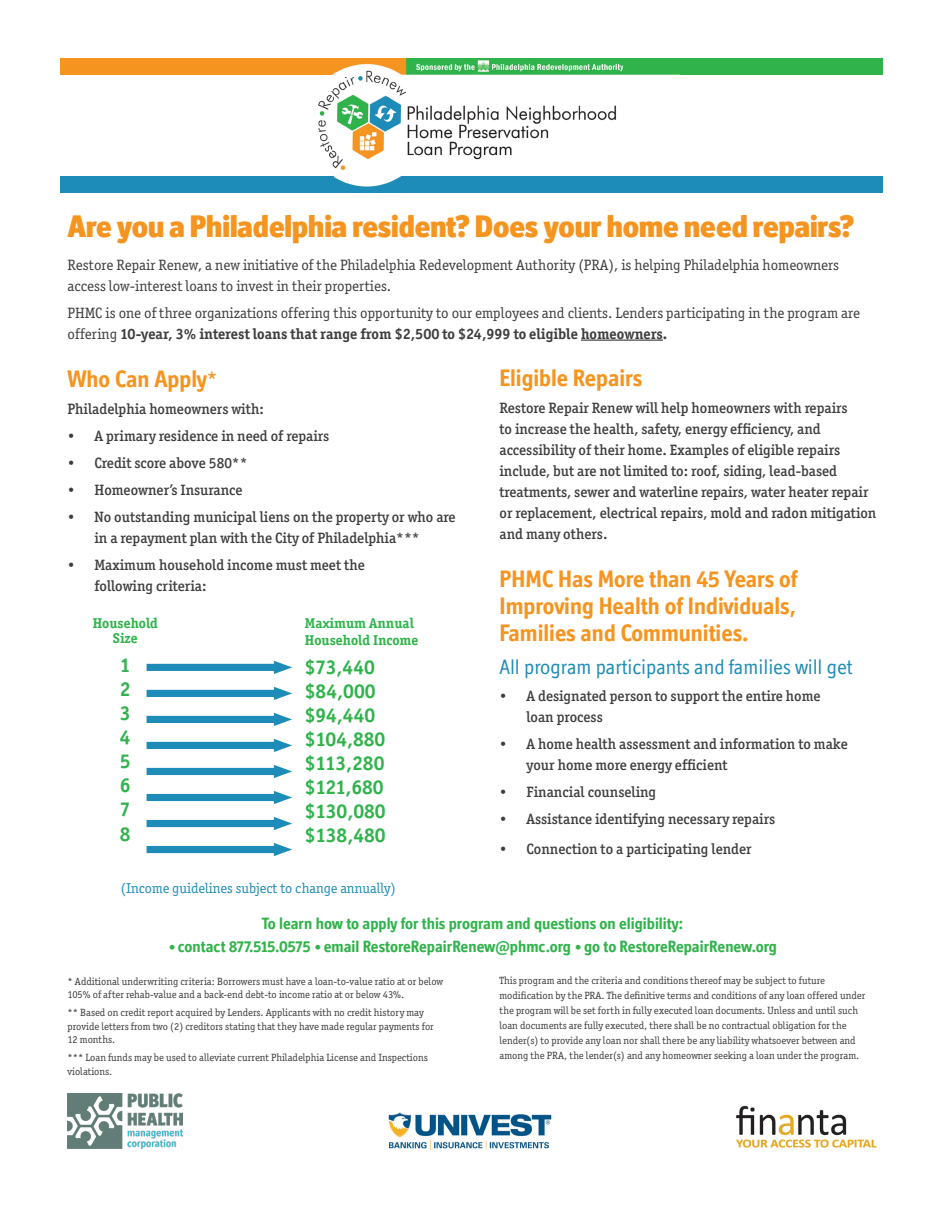
<style>
.page{position:relative;width:945px;height:1215px;background:#fff}
.page>*{position:absolute;margin:0;border:0;box-sizing:border-box;transform-origin:0 0}
.t1{font:900 31.5px "Officina Display ITC Std";color:#f69420}
.t2{font:700 24px/27px "Officina Display ITC Std";color:#f69420;text-align:justify}
.t3{font:21px "Officina Display ITC Std";color:#1e8cb8}
.t4{font:700 20.1px "Officina Ser ITC Std";color:#2fb34a}
.t5{font:700 16.5px "Officina Display ITC Std";color:#2fb34a}
.t6{font:500 15px/21px "Officina Ser ITC Std";color:#3e3e3f}
.t7{font:15px/21px "Officina Ser ITC Std";color:#3e3e3f}
.t8{font:700 14.4px "Officina Ser ITC Std";color:#2fb34a}
.t9{font:14.4px "Officina Ser ITC Std";color:#1e8cb8}
.t10{font:10.5px/15px "Officina Ser ITC Std";color:#3e3e3f}
.s1{font-weight:700}
.s2{font-weight:400}
.s3{font-family:"Officina Sans ITC Std";font-weight:900}
</style>
<div class="page">
<img style="left:318px;top:58px;width:363px;height:135px">
<div style="left:60px;top:176px;width:274px;height:17px;background:#1e8cb8"></div>
<div style="left:401px;top:176px;width:482px;height:17px;background:#1e8cb8"></div>
<div style="left:60px;top:58px;width:271px;height:17px;background:#f69420"></div>
<div style="left:681px;top:58px;width:202px;height:17px;background:#2fb34a"></div>
<hr style="left:581px;top:340px;width:82px;height:1px;background:#3e3e3f">
<div style="left:147px;top:664px;width:134px;height:7px;background:#1e8cb8"></div>
<svg style="left:274px;top:661px;width:18px;height:13px"></svg>
<div style="left:147px;top:690px;width:134px;height:7px;background:#1e8cb8"></div>
<svg style="left:274px;top:687px;width:18px;height:13px"></svg>
<div style="left:147px;top:716px;width:134px;height:7px;background:#1e8cb8"></div>
<svg style="left:274px;top:713px;width:18px;height:13px"></svg>
<div style="left:147px;top:742px;width:134px;height:7px;background:#1e8cb8"></div>
<svg style="left:274px;top:739px;width:18px;height:13px"></svg>
<div style="left:147px;top:768px;width:134px;height:7px;background:#1e8cb8"></div>
<svg style="left:274px;top:765px;width:18px;height:13px"></svg>
<div style="left:147px;top:794px;width:134px;height:7px;background:#1e8cb8"></div>
<svg style="left:274px;top:791px;width:18px;height:13px"></svg>
<div style="left:147px;top:820px;width:134px;height:7px;background:#1e8cb8"></div>
<svg style="left:274px;top:817px;width:18px;height:13px"></svg>
<div style="left:147px;top:846px;width:134px;height:7px;background:#1e8cb8"></div>
<svg style="left:274px;top:843px;width:18px;height:13px"></svg>
<img style="left:68px;top:1093px;width:115px;height:56px">
<img style="left:388px;top:1112px;width:164px;height:38px">
<img style="left:736px;top:1105px;width:141px;height:43px">
<div style="left:793px;top:1096px;width:47px;height:12px;background:#fff"></div>
<p class="t1" style="left:68px;top:208px;width:788px">Are you a Philadelphia resident? Does your home need repairs?</p>
<p class="t7" style="left:68px;top:254px;width:773px">Restore Repair Renew, a new initiative of the Philadelphia Redevelopment Authority (PRA), is helping Philadelphia homeowners access low-interest loans to invest in their properties.</p>
<p class="t7" style="left:68px;top:302px;width:794px">PHMC is one of three organizations offering this opportunity to our employees and clients. Lenders participating in the program are offering <span class="s1">10-year, 3% interest loans that range from $2,500 to $24,999 to eligible homeowners.</span></p>
<p class="t2" style="left:68px;top:365px;width:151px">Who Can Apply<span class="s2">*</span></p>
<p class="t6" style="left:68px;top:398px;width:198px">Philadelphia homeowners with:</p>
<p class="t6" style="left:68px;top:425px;width:263px">• A primary residence in need of repairs</p>
<p class="t6" style="left:68px;top:452px;width:181px">• Credit score above 580**</p>
<p class="t6" style="left:68px;top:479px;width:177px">• Homeowner’s Insurance</p>
<p class="t6" style="left:94px;top:506px;width:363px;text-indent:-27px">• No outstanding municipal liens on the property or who are in a repayment plan with the City of Philadelphia***</p>
<p class="t6" style="left:94px;top:554px;width:272px;text-indent:-27px">• Maximum household income must meet the following criteria:</p>
<p class="t2" style="left:500px;top:364px;width:144px">Eligible Repairs</p>
<p class="t6" style="left:500px;top:398px;width:378px">Restore Repair Renew will help homeowners with repairs<br>to increase the health, safety, energy efficiency, and accessibility of their home. Examples of eligible repairs include, but are not limited to: roof, siding, lead-based treatments, sewer and waterline repairs, water heater repair or replacement, electrical repairs, mold and radon mitigation and many others.</p>
<p class="t2" style="left:500px;top:565px;width:300px">PHMC Has More than 45 Years of Improving Health of Individuals, Families and Communities.</p>
<p class="t3" style="left:500px;top:655px;width:354px">All program participants and families will get</p>
<p class="t6" style="left:526px;top:686px;width:296px;text-indent:-27px">• A designated person to support the entire home loan process</p>
<p class="t6" style="left:526px;top:734px;width:323px;text-indent:-27px">• A home health assessment and information to make your home more energy efficient</p>
<p class="t6" style="left:500px;top:782px;width:158px">• Financial counseling</p>
<p class="t6" style="left:500px;top:809px;width:277px">• Assistance identifying necessary repairs</p>
<p class="t6" style="left:500px;top:839px;width:254px">• Connection to a participating lender</p>
<p class="t8" style="left:305px;top:614px;width:111px">Maximum Annual</p>
<p class="t8" style="left:305px;top:631px;width:115px">Household Income</p>
<p class="t4" style="left:305px;top:654px;width:72px">$73,440</p>
<p class="t4" style="left:305px;top:678px;width:72px">$84,000</p>
<p class="t4" style="left:305px;top:702px;width:72px">$94,440</p>
<p class="t4" style="left:305px;top:727px;width:82px">$104,880</p>
<p class="t4" style="left:305px;top:751px;width:81px">$113,280</p>
<p class="t4" style="left:305px;top:775px;width:80px">$121,680</p>
<p class="t4" style="left:305px;top:799px;width:82px">$130,080</p>
<p class="t4" style="left:305px;top:823px;width:82px">$138,480</p>
<p class="t9" style="left:121px;top:880px;width:277px">(Income guidelines subject to change annually)</p>
<p class="t8" style="left:93px;top:614px;width:67px">Household</p>
<p class="t8" style="left:113px;top:630px;width:26px">Size</p>
<p class="t4" style="left:120px;top:653px;width:12px">1</p>
<p class="t4" style="left:120px;top:677px;width:12px">2</p>
<p class="t4" style="left:120px;top:701px;width:12px">3</p>
<p class="t4" style="left:120px;top:725px;width:12px">4</p>
<p class="t4" style="left:120px;top:749px;width:12px">5</p>
<p class="t4" style="left:120px;top:773px;width:12px">6</p>
<p class="t4" style="left:120px;top:797px;width:12px">7</p>
<p class="t4" style="left:120px;top:821px;width:12px">8</p>
<p class="t5" style="left:262px;top:914px;width:423px">To learn how to apply for this program and questions on eligibility:</p>
<p class="t5" style="left:168px;top:937px;width:610px"><span class="s3">•</span> contact 877.515.0575 <span class="s3">•</span> email RestoreRepairRenew@phmc.org <span class="s3">•</span> go to RestoreRepairRenew.org</p>
<p class="t10" style="left:500px;top:973px;width:367px">This program and the criteria and conditions thereof may be subject to future modification by the PRA. The definitive terms and conditions of any loan offered under the program will be set forth in fully executed loan documents. Unless and until such loan documents are fully executed, there shall be no contractual obligation for the lender(s) to provide any loan nor shall there be any liability whatsoever between and among the PRA, the lender(s) and any homeowner seeking a loan under the program.</p>
<p class="t10" style="left:68px;top:974px;width:377px;line-height:13.5px">* Additional underwriting criteria: Borrowers must have a loan-to-value ratio at or below<br>105% of after rehab-value and a back-end debt-to income ratio at or below 43%.</p>
<p class="t10" style="left:68px;top:1006px;width:368px;line-height:13.5px">** Based on credit report acquired by Lenders. Applicants with no credit history may provide letters from two (2) creditors stating that they have made regular payments for<br>12 months.</p>
<p class="t10" style="left:68px;top:1051px;width:362px;line-height:13.5px">*** Loan funds may be used to alleviate current Philadelphia License and Inspections violations.</p>
</div>
